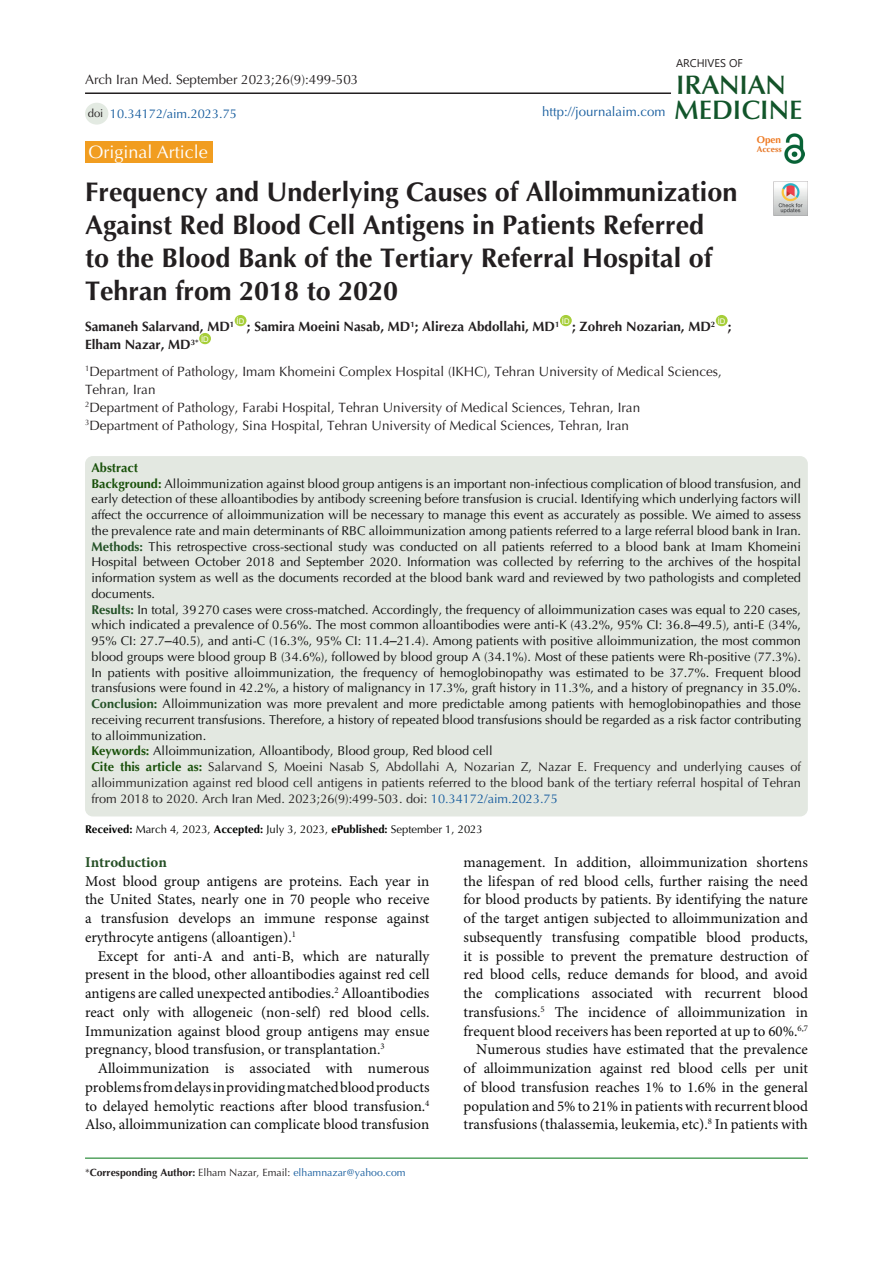
<style>
.page{position:relative;width:893px;height:1263px;background:#fff}
.page>*{position:absolute;margin:0;border:0;box-sizing:border-box;transform-origin:0 0}
.t1{font:700 27px/33px "Optima LT Std";color:#231f20}
.t2{font:600 26.85px "Optima LT Std";color:#11552a}
.t3{font:600 26.85px "Optima LT Std";color:#145228}
.t4{font:18px "Optima LT Std";color:#fff}
.t5{font:15px/18.8px "Minion Pro";color:#0d0d0d;text-align:justify}
.t6{font:700 15px "Minion Pro";color:#265026}
.t7{font:13.5px/18px "Optima LT Std";color:#231f20}
.t8{font:700 13.5px "Optima LT Std";color:#231f20}
.t9{font:13.2px "Optima LT Std";color:#175d9e}
.t10{font:12.75px/15.8px "Optima LT Std";color:#0d0d0d;text-align:justify}
.t11{font:12.75px/15.8px "Optima LT Std";color:#231f20;text-align:justify}
.t12{font:12.75px "Optima LT Std";color:#175d9e}
.t13{font:700 12.75px "Optima LT Std";color:#19510a}
.t14{font:11.25px "Optima LT Std";color:#040503}
.t15{font:11.25px "Optima LT Std";color:#231f20}
.t16{font:11.1px "Segoe UI";color:#231f20}
.t17{font:700 10.5px "Optima LT Std";color:#231f20}
.t18{font:700 9.9px "Optima LT Std";color:#ee7a23}
.t19{font:700 8.4px "Optima LT Std";color:#e67625}
.t20{font:7.8px "Arial";color:#fff}
.s1{font-weight:700;color:#19510a}
.s2{font-weight:700;color:#235126}
.s3{font-family:"Arial"}
.s4{font-weight:700;color:#19500a}
.s5{color:#175d9e}
.s6{font-weight:700}
.s7{font-weight:400}
.s8{font-weight:400;color:#175d9e}
</style>
<div class="page">
<hr style="left:85px;top:1158px;width:723px;height:1px;background:#007513">
<div style="left:85px;top:141px;width:128px;height:22px;background:#f19d20"></div>
<div style="left:235px;top:315px;width:11px;height:11px;background:#a6ce39;border-radius:50%"></div>
<div style="left:560px;top:315px;width:12px;height:11px;background:#a6ce39;border-radius:50%"></div>
<div style="left:716px;top:315px;width:12px;height:11px;background:#a6ce39;border-radius:50%"></div>
<div style="left:199px;top:333px;width:12px;height:11px;background:#a6ce39;border-radius:50%"></div>
<div style="left:85px;top:103px;width:23px;height:22px;background:#e3eae2;border-radius:50%"></div>
<hr style="left:85px;top:92px;width:586px;height:2px;background:#231f20">
<img style="left:785px;top:133px;width:19px;height:31px">
<img style="left:774px;top:182px;width:34px;height:34px">
<div style="left:85px;top:456px;width:723px;height:360px;background:#e3e8e1;border-radius:8px"></div>
<p class="t7" style="left:85px;top:71px;width:275px">Arch Iran Med. September 2023;26(9):499-503</p>
<p class="t15" style="left:88px;top:106px;width:17px">doi</p>
<p class="t12" style="left:110px;top:106px;width:128px">10.34172/aim.2023.75</p>
<p class="t9" style="left:542px;top:104px;width:125px">http://journalaim.com</p>
<p class="t16" style="left:676px;top:52px;width:68px">ARCHIVES OF</p>
<p class="t3" style="left:676px;top:69px;width:111px">IRANIAN</p>
<p class="t2" style="left:674px;top:94px;width:130px">MEDICINE</p>
<p class="t4" style="left:89px;top:141px;width:121px">Original Article</p>
<p class="t1" style="left:85px;top:176px;width:654px">Frequency and Underlying Causes of Alloimmunization Against Red Blood Cell Antigens in Patients Referred<br>to the Blood Bank of the Tertiary Referral Hospital of Tehran from 2018 to 2020</p>
<p class="t8" style="left:85px;top:319px;width:151px">Samaneh Salarvand, MD<sup>1</sup></p>
<p class="t20" style="left:237px;top:316px;width:9px">ID</p>
<p class="t20" style="left:562px;top:316px;width:9px">ID</p>
<p class="t20" style="left:718px;top:316px;width:9px">ID</p>
<p class="t8" style="left:247px;top:319px;width:314px">; Samira Moeini Nasab, MD<sup>1</sup>; Alireza Abdollahi, MD<sup>1</sup></p>
<p class="t8" style="left:572px;top:319px;width:145px">; Zohreh Nozarian, MD<sup>2</sup></p>
<p class="t8" style="left:728px;top:319px;width:5px">;</p>
<p class="t20" style="left:201px;top:334px;width:9px">ID</p>
<p class="t7" style="left:85px;top:362px;width:638px"><sup>1</sup>Department of Pathology, Imam Khomeini Complex Hospital (IKHC), Tehran University of Medical Sciences,<br>Tehran, Iran</p>
<p class="t7" style="left:85px;top:398px;width:557px"><sup>2</sup>Department of Pathology, Farabi Hospital, Tehran University of Medical Sciences, Tehran, Iran</p>
<p class="t7" style="left:85px;top:416px;width:545px"><sup>3</sup>Department of Pathology, Sina Hospital, Tehran University of Medical Sciences, Tehran, Iran</p>
<p class="t8" style="left:85px;top:337px;width:115px">Elham Nazar, MD<sup>3*</sup></p>
<p class="t18" style="left:757px;top:134px;width:26px">Open</p>
<p class="t19" style="left:757px;top:144px;width:26px">Access</p>
<p class="t13" style="left:91px;top:460px;width:48px">Abstract</p>
<p class="t10" style="left:91px;top:475px;width:711px"><span class="s1">Background:</span> Alloimmunization against blood group antigens is an important non-infectious complication of blood transfusion, and early detection of these alloantibodies by antibody screening before transfusion is crucial. Identifying which underlying factors will affect the occurrence of alloimmunization will be necessary to manage this event as accurately as possible. We aimed to assess the prevalence rate and main determinants of RBC alloimmunization among patients referred to a large referral blood bank in Iran.</p>
<p class="t10" style="left:91px;top:538px;width:711px"><span class="s2">Methods:</span> This retrospective cross-sectional study was conducted on all patients referred to a blood bank at Imam Khomeini Hospital between October 2018 and September 2020. Information was collected by referring to the archives of the hospital information system as well as the documents recorded at the blood bank ward and reviewed by two pathologists and completed documents.</p>
<p class="t10" style="left:91px;top:601px;width:711px"><span class="s2">Results:</span> In total, 39270 cases were cross-matched. Accordingly, the frequency of alloimmunization cases was equal to 220 cases, which indicated a prevalence of 0.56%. The most common alloantibodies were anti-K (43.2%, 95% CI: 36.8<span class="s3">‒</span>49.5), anti-E (34%, 95% CI: 27.7<span class="s3">‒</span>40.5), and anti-C (16.3%, 95% CI: 11.4<span class="s3">‒</span>21.4). Among patients with positive alloimmunization, the most common blood groups were blood group B (34.6%), followed by blood group A (34.1%). Most of these patients were Rh-positive (77.3%).<br>In patients with positive alloimmunization, the frequency of hemoglobinopathy was estimated to be 37.7%. Frequent blood transfusions were found in 42.2%, a history of malignancy in 17.3%, graft history in 11.3%, and a history of pregnancy in 35.0%.</p>
<p class="t10" style="left:91px;top:696px;width:711px"><span class="s2">Conclusion:</span> Alloimmunization was more prevalent and more predictable among patients with hemoglobinopathies and those receiving recurrent transfusions. Therefore, a history of repeated blood transfusions should be regarded as a risk factor contributing to alloimmunization.</p>
<p class="t10" style="left:91px;top:743px;width:403px"><span class="s1">Keywords:</span> Alloimmunization, Alloantibody, Blood group, Red blood cell</p>
<p class="t11" style="left:91px;top:759px;width:711px"><span class="s4">Cite this article as:</span> Salarvand S, Moeini Nasab S, Abdollahi A, Nozarian Z, Nazar E. Frequency and underlying causes of alloimmunization against red blood cell antigens in patients referred to the blood bank of the tertiary referral hospital of Tehran from 2018 to 2020. Arch Iran Med. 2023;26(9):499-503. doi: <span class="s5">10.34172/aim.2023.75</span></p>
<p class="t14" style="left:85px;top:823px;width:399px"><span class="s6">Received:</span> March 4, 2023, <span class="s6">Accepted:</span> July 3, 2023, <span class="s6">ePublished:</span> September 1, 2023</p>
<p class="t6" style="left:85px;top:851px;width:83px">Introduction</p>
<p class="t5" style="left:85px;top:872px;width:346px">Most blood group antigens are proteins. Each year in the United States, nearly one in 70 people who receive a transfusion develops an immune response against erythrocyte antigens (alloantigen).<sup>1</sup></p>
<p class="t5" style="left:85px;top:947px;width:346px;text-indent:13px">Except for anti-A and anti-B, which are naturally present in the blood, other alloantibodies against red cell antigens are called unexpected antibodies.<sup>2</sup> Alloantibodies react only with allogeneic (non-self) red blood cells.<br>Immunization against blood group antigens may ensue pregnancy, blood transfusion, or transplantation.<sup>3</sup></p>
<p class="t5" style="left:85px;top:1060px;width:346px;text-indent:13px">Alloimmunization is associated with numerous problems from delays in providing matched blood products to delayed hemolytic reactions after blood transfusion.<sup>4<br></sup>Also, alloimmunization can complicate blood transfusion</p>
<p class="t17" style="left:85px;top:1166px;width:322px"><span class="s7">*</span>Corresponding Author: <span class="s7">Elham Nazar, Email:</span> <span class="s8">elhamnazar@yahoo.com</span></p>
<p class="t5" style="left:463px;top:853px;width:346px">management. In addition, alloimmunization shortens the lifespan of red blood cells, further raising the need for blood products by patients. By identifying the nature of the target antigen subjected to alloimmunization and subsequently transfusing compatible blood products, it is possible to prevent the premature destruction of red blood cells, reduce demands for blood, and avoid the complications associated with recurrent blood transfusions.<sup>5</sup> The incidence of alloimmunization in frequent blood receivers has been reported at up to 60%.<sup>6,7</sup></p>
<p class="t5" style="left:463px;top:1041px;width:346px;text-indent:13px">Numerous studies have estimated that the prevalence of alloimmunization against red blood cells per unit of blood transfusion reaches 1% to 1.6% in the general population and 5% to 21% in patients with recurrent blood transfusions (thalassemia, leukemia, etc).<sup>8</sup> In patients with</p>
</div>
